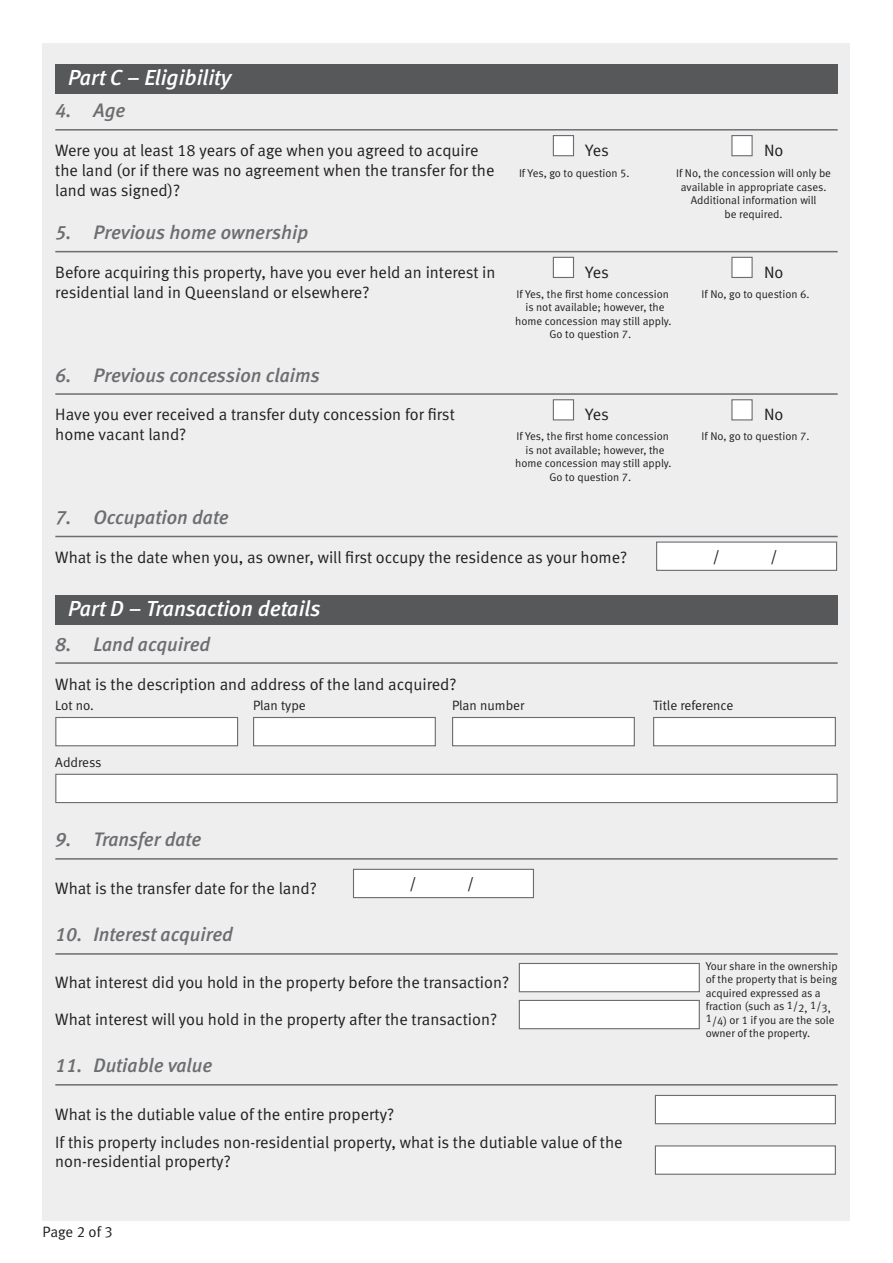
<style>
.page{position:relative;width:893px;height:1263px;background:#fff}
.page>*{position:absolute;margin:0;border:0;box-sizing:border-box;transform-origin:0 0}
.Text_Heading{font:italic 21.75px "Meta Medium LF";color:#fff}
.Text_Heading-2{font:italic 19.5px "Meta Medium LF";color:#6c6d70}
.Text_Heading-3{font:16.5px "Meta Normal LF";color:#231f20}
.t1{font:15.75px "Meta Normal LF";color:#231f20}
.t2{font:15px "Meta Normal LF";letter-spacing:-.005em;color:#231f20}
.t3{font:13.5px "Meta Normal LF";color:#231f20}
.t4{font:11.25px/13.5px "Meta Normal LF";color:#231f20;text-align:center}
</style>
<div class="page">
<div style="left:43px;top:43px;width:807px;height:1177px;background:#eeeeef"></div>
<div style="left:553px;top:135px;width:21px;height:21px;background:#fff;border:1px solid #6c6d70"></div>
<div style="left:731px;top:135px;width:22px;height:21px;background:#fff;border:1px solid #6c6d70"></div>
<div style="left:553px;top:257px;width:21px;height:21px;background:#fff;border:1px solid #6c6d70"></div>
<div style="left:731px;top:257px;width:22px;height:21px;background:#fff;border:1px solid #6c6d70"></div>
<div style="left:553px;top:399px;width:21px;height:21px;background:#fff;border:1px solid #6c6d70"></div>
<div style="left:731px;top:399px;width:22px;height:21px;background:#fff;border:1px solid #6c6d70"></div>
<div style="left:656px;top:541px;width:181px;height:30px;background:#fff;border:1px solid #6c6d70"></div>
<div style="left:55px;top:717px;width:183px;height:29px;background:#fff;border:1px solid #6c6d70"></div>
<div style="left:253px;top:717px;width:183px;height:29px;background:#fff;border:1px solid #6c6d70"></div>
<div style="left:452px;top:717px;width:183px;height:29px;background:#fff;border:1px solid #6c6d70"></div>
<div style="left:653px;top:717px;width:183px;height:29px;background:#fff;border:1px solid #6c6d70"></div>
<div style="left:55px;top:774px;width:783px;height:29px;background:#fff;border:1px solid #6c6d70"></div>
<div style="left:353px;top:869px;width:181px;height:29px;background:#fff;border:1px solid #6c6d70"></div>
<div style="left:519px;top:963px;width:181px;height:29px;background:#fff;border:1px solid #6c6d70"></div>
<div style="left:519px;top:1000px;width:181px;height:29px;background:#fff;border:1px solid #6c6d70"></div>
<div style="left:655px;top:1095px;width:181px;height:29px;background:#fff;border:1px solid #6c6d70"></div>
<div style="left:655px;top:1145px;width:181px;height:30px;background:#fff;border:1px solid #6c6d70"></div>
<hr style="left:55px;top:536px;width:783px;height:1px;background:#6c6d70">
<hr style="left:55px;top:129px;width:783px;height:2px;background:#6c6d70">
<hr style="left:55px;top:251px;width:783px;height:1px;background:#6c6d70">
<hr style="left:55px;top:393px;width:783px;height:2px;background:#6c6d70">
<div style="left:55px;top:64px;width:783px;height:30px;background:#57585a"></div>
<div style="left:55px;top:595px;width:783px;height:30px;background:#57585a"></div>
<hr style="left:55px;top:858px;width:783px;height:2px;background:#6c6d70">
<hr style="left:55px;top:953px;width:783px;height:2px;background:#6c6d70">
<hr style="left:55px;top:662px;width:783px;height:2px;background:#6c6d70">
<hr style="left:55px;top:1084px;width:783px;height:1px;background:#6c6d70">
<p class="Text_Heading" style="left:68px;top:65px;width:165px">Part C – Eligibility</p>
<p class="Text_Heading-2" style="left:55px;top:99px;width:72px">4. Age</p>
<p class="Text_Heading-3" style="left:55px;top:141px;width:425px">Were you at least 18 years of age when you agreed to acquire</p>
<p class="Text_Heading-3" style="left:585px;top:141px;width:25px">Yes</p>
<p class="Text_Heading-3" style="left:764px;top:141px;width:21px">No</p>
<p class="Text_Heading-3" style="left:55px;top:161px;width:441px">the land (or if there was no agreement when the transfer for the</p>
<p class="Text_Heading-3" style="left:55px;top:181px;width:126px">land was signed)?</p>
<p class="Text_Heading-2" style="left:55px;top:221px;width:255px">5. Previous home ownership</p>
<p class="Text_Heading-3" style="left:55px;top:263px;width:442px">Before acquiring this property, have you ever held an interest in</p>
<p class="Text_Heading-3" style="left:585px;top:263px;width:25px">Yes</p>
<p class="Text_Heading-3" style="left:764px;top:263px;width:21px">No</p>
<p class="Text_Heading-3" style="left:55px;top:283px;width:316px">residential land in Queensland or elsewhere?</p>
<p class="t4" style="left:517px;top:287px;width:154px">If Yes, the first home concession</p>
<p class="t4" style="left:702px;top:287px;width:109px">If No, go to question 6.</p>
<p class="t4" style="left:526px;top:301px;width:141px">is not available; however, the</p>
<p class="t4" style="left:515px;top:314px;width:158px">home concession may still apply.</p>
<p class="t4" style="left:550px;top:328px;width:83px">Go to question 7.</p>
<p class="Text_Heading-2" style="left:55px;top:363px;width:266px">6. Previous concession claims</p>
<p class="Text_Heading-3" style="left:55px;top:405px;width:401px">Have you ever received a transfer duty concession for first</p>
<p class="Text_Heading-3" style="left:585px;top:405px;width:25px">Yes</p>
<p class="Text_Heading-3" style="left:764px;top:405px;width:21px">No</p>
<p class="Text_Heading-3" style="left:55px;top:425px;width:133px">home vacant land?</p>
<p class="t4" style="left:517px;top:429px;width:154px">If Yes, the first home concession</p>
<p class="t4" style="left:702px;top:429px;width:109px">If No, go to question 7.</p>
<p class="t4" style="left:526px;top:443px;width:141px">is not available; however, the</p>
<p class="t4" style="left:515px;top:456px;width:158px">home concession may still apply.</p>
<p class="t4" style="left:550px;top:470px;width:83px">Go to question 7.</p>
<p class="Text_Heading-2" style="left:55px;top:506px;width:175px">7. Occupation date</p>
<p class="Text_Heading-3" style="left:55px;top:548px;width:574px">What is the date when you, as owner, will first occupy the residence as your home?</p>
<p class="t4" style="left:519px;top:166px;width:112px">If Yes, go to question 5.</p>
<p class="t4" style="left:676px;top:166px;width:156px">If No, the concession will only be available in appropriate cases.<br>Additional information will</p>
<p class="t4" style="left:725px;top:207px;width:59px">be required.</p>
<p class="t1" style="left:713px;top:547px;width:8px">/</p>
<p class="t1" style="left:770px;top:547px;width:8px">/</p>
<p class="Text_Heading" style="left:68px;top:596px;width:254px">Part D – Transaction details</p>
<p class="Text_Heading-2" style="left:55px;top:632px;width:156px">8. Land acquired</p>
<p class="Text_Heading-3" style="left:55px;top:674px;width:403px">What is the description and address of the land acquired?</p>
<p class="t3" style="left:55px;top:697px;width:40px">Lot no.</p>
<p class="t3" style="left:253px;top:697px;width:54px">Plan type</p>
<p class="t3" style="left:452px;top:697px;width:74px">Plan number</p>
<p class="t3" style="left:653px;top:697px;width:82px">Title reference</p>
<p class="t3" style="left:55px;top:754px;width:48px">Address</p>
<p class="Text_Heading-2" style="left:55px;top:828px;width:148px">9. Transfer date</p>
<p class="Text_Heading-3" style="left:55px;top:878px;width:263px">What is the transfer date for the land?</p>
<p class="Text_Heading-2" style="left:55px;top:923px;width:179px">10. Interest acquired</p>
<p class="Text_Heading-3" style="left:55px;top:972px;width:455px">What interest did you hold in the property before the transaction?</p>
<p class="Text_Heading-3" style="left:55px;top:1009px;width:443px">What interest will you hold in the property after the transaction?</p>
<p class="Text_Heading-2" style="left:55px;top:1054px;width:159px">11. Dutiable value</p>
<p class="Text_Heading-3" style="left:55px;top:1104px;width:340px">What is the dutiable value of the entire property?</p>
<p class="Text_Heading-3" style="left:55px;top:1133px;width:569px">If this property includes non-residential property, what is the dutiable value of the</p>
<p class="Text_Heading-3" style="left:55px;top:1152px;width:177px">non-residential property?</p>
<p class="t1" style="left:409px;top:874px;width:8px">/</p>
<p class="t1" style="left:467px;top:874px;width:8px">/</p>
<p class="t2" style="left:43px;top:1223px;width:72px">Page 2 of 3</p>
<p class="t4" style="left:706px;top:959px;width:133px;text-align:left">Your share in the ownership of the property that is being acquired expressed as a fraction (such as 1/2, 1/3,<br>1/4) or 1 if you are the sole owner of the property.</p>
</div>
